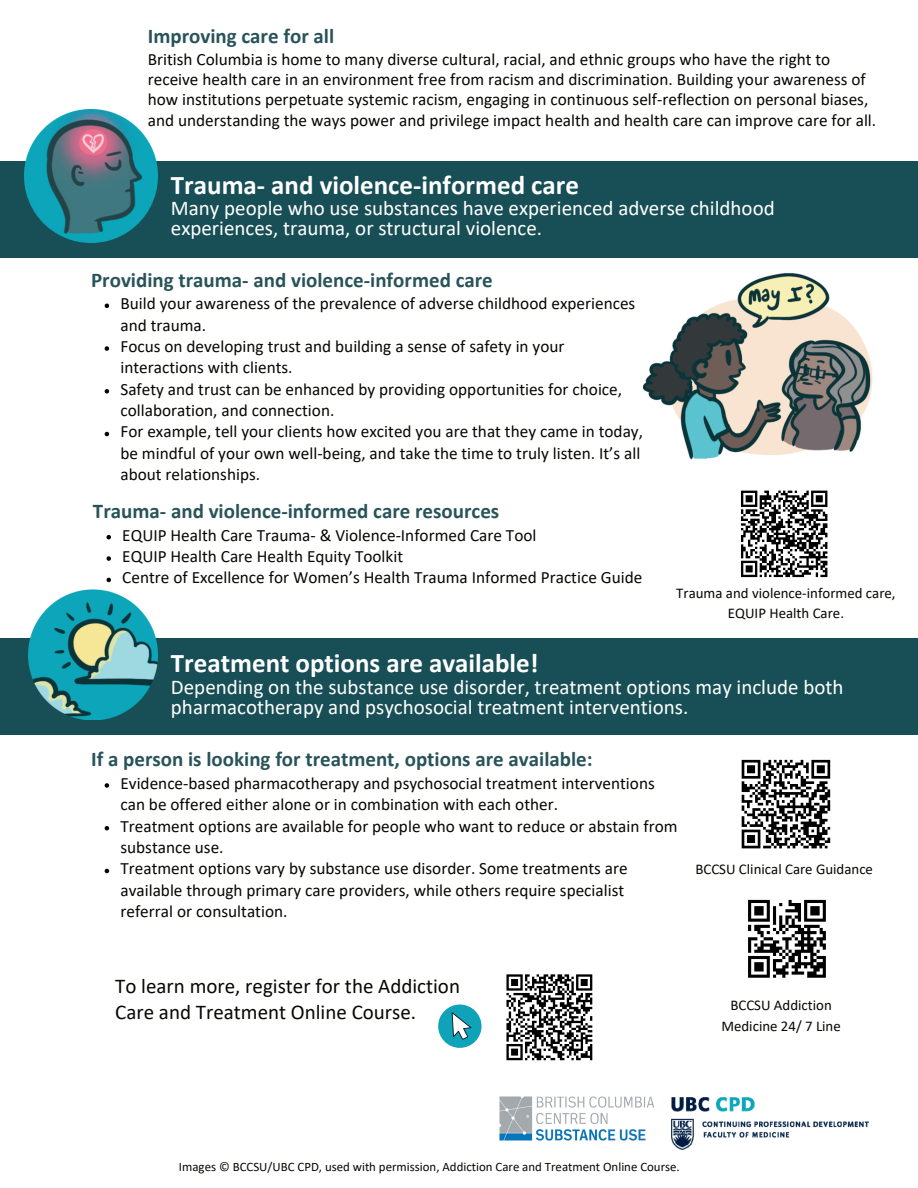
<style>
.page{position:relative;width:918px;height:1188px;background:#fff}
.page>*{position:absolute;margin:0;border:0;box-sizing:border-box;transform-origin:0 0}
.t1{font:700 27px "Calibri";color:#fff}
.t2{font:21px/20.2px "Calibri";color:#fff}
.t3{font:700 21px "Calibri";color:#285459}
.t4{font:21px/25.8px "Calibri";color:#080704}
.t5{font:17.25px/21.3px "Calibri";color:#080704}
.t6{font:14.85px/20.2px "Calibri";color:#080704;text-align:center}
.t7{font:12.9px "Calibri";color:#080704}
</style>
<div class="page">
<img style="left:643px;top:273px;width:230px;height:187px">
<div style="left:0;top:162px;width:918px;height:96px;background:#184f56"></div>
<div style="left:0;top:638px;width:918px;height:96px;background:#184f56"></div>
<img style="left:25px;top:109px;width:132px;height:133px">
<img style="left:28px;top:590px;width:130px;height:129px">
<div style="left:438px;top:1005px;width:44px;height:43px;background:#0ea3b8;border-radius:50%"></div>
<svg style="left:452px;top:1012px;width:19px;height:28px"></svg>
<img style="left:499px;top:1096px;width:155px;height:45px">
<img style="left:672px;top:1097px;width:197px;height:52px">
<svg style="left:105px;top:304px;width:4px;height:4px"></svg>
<svg style="left:105px;top:346px;width:4px;height:5px"></svg>
<svg style="left:105px;top:389px;width:4px;height:5px"></svg>
<svg style="left:105px;top:432px;width:4px;height:4px"></svg>
<svg style="left:105px;top:783px;width:4px;height:5px"></svg>
<svg style="left:105px;top:826px;width:4px;height:4px"></svg>
<svg style="left:105px;top:869px;width:4px;height:4px"></svg>
<svg style="left:106px;top:535px;width:5px;height:4px"></svg>
<svg style="left:106px;top:556px;width:5px;height:5px"></svg>
<svg style="left:106px;top:578px;width:5px;height:4px"></svg>
<svg style="left:741px;top:490px;width:87px;height:88px"></svg>
<svg style="left:506px;top:974px;width:87px;height:87px"></svg>
<svg style="left:741px;top:759px;width:90px;height:90px"></svg>
<svg style="left:748px;top:900px;width:78px;height:78px"></svg>
<hr style="left:807px;top:975px;width:19px;height:3px;background:#000">
<p class="t3" style="left:148px;top:22px;width:188px">Improving care for all</p>
<p class="t5" style="left:148px;top:49px;width:730px;line-height:20.2px">British Columbia is home to many diverse cultural, racial, and ethnic groups who have the right to receive health care in an environment free from racism and discrimination. Building your awareness of how institutions perpetuate systemic racism, engaging in continuous self-reflection on personal biases, and understanding the ways power and privilege impact health and health care can improve care for all.</p>
<h1 class="t1" style="left:171px;top:165px;width:410px">Trauma- and violence-informed care</h1>
<p class="t2" style="left:171px;top:197px;width:605px">Many people who use substances have experienced adverse childhood experiences, trauma, or structural violence.</p>
<p class="t3" style="left:91px;top:265px;width:403px">Providing trauma- and violence-informed care</p>
<p class="t5" style="left:120px;top:292px;width:524px">Build your awareness of the prevalence of adverse childhood experiences and trauma.<br>Focus on developing trust and building a sense of safety in your interactions with clients.<br>Safety and trust can be enhanced by providing opportunities for choice, collaboration, and connection.<br>For example, tell your clients how excited you are that they came in today, be mindful of your own well-being, and take the time to truly listen. It’s all about relationships.</p>
<p class="t3" style="left:93px;top:496px;width:408px">Trauma- and violence-informed care resources</p>
<p class="t5" style="left:122px;top:524px;width:522px">EQUIP Health Care Trauma- &amp; Violence-Informed Care Tool<br>EQUIP Health Care Health Equity Toolkit<br>Centre of Excellence for Women’s Health Trauma Informed Practice Guide</p>
<p class="t6" style="left:676px;top:582px;width:221px">Trauma and violence-informed care,<br>EQUIP Health Care.</p>
<h1 class="t1" style="left:171px;top:644px;width:369px">Treatment options are available!</h1>
<p class="t2" style="left:171px;top:676px;width:674px">Depending on the substance use disorder, treatment options may include both pharmacotherapy and psychosocial treatment interventions.</p>
<p class="t3" style="left:91px;top:745px;width:503px">If a person is looking for treatment, options are available:</p>
<p class="t5" style="left:120px;top:772px;width:559px">Evidence-based pharmacotherapy and psychosocial treatment interventions can be offered either alone or in combination with each other.<br>Treatment options are available for people who want to reduce or abstain from substance use.<br>Treatment options vary by substance use disorder. Some treatments are available through primary care providers, while others require specialist referral or consultation.</p>
<p class="t6" style="left:695px;top:858px;width:179px">BCCSU Clinical Care Guidance</p>
<p class="t4" style="left:115px;top:973px;width:346px">To learn more, register for the Addiction<br>Care and Treatment Online Course.</p>
<p class="t6" style="left:721px;top:995px;width:121px">BCCSU Addiction<br>Medicine 24/ 7 Line</p>
<p class="t7" style="left:179px;top:1157px;width:502px">Images © BCCSU/UBC CPD, used with permission, Addiction Care and Treatment Online Course.</p>
</div>
